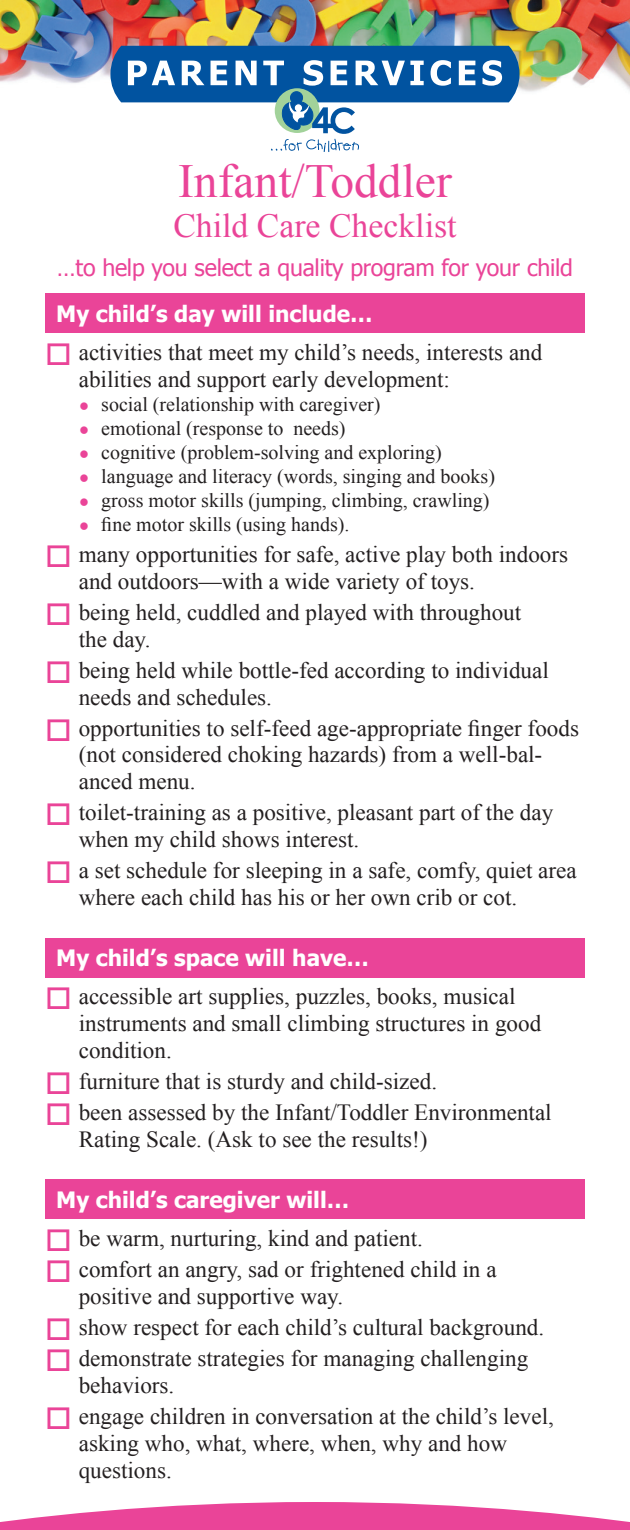
<style>
.page{position:relative;width:630px;height:1530px;background:#fff}
.page>*{position:absolute;margin:0;border:0;box-sizing:border-box;transform-origin:0 0}
.t1{font:47.5px "Times New Roman";color:#ea4498}
.t2{font:33.75px "Times New Roman";color:#ea4498}
.t3{font:23px/27px "Times New Roman";color:#231f20}
.t4{font:23px "Tahoma";letter-spacing:-.01em;color:#ea4498}
.t5{font:700 22.5px "Tahoma";color:#fff}
.t6{font:20px "Times New Roman";color:#231f20}
.s1{font-size:30px;color:#ea4498}
</style>
<div class="page">
<img style="left:0;top:0;width:630px;height:92px">
<svg style="left:110px;top:46px;width:410px;height:106px"></svg>
<div style="left:45px;top:293px;width:540px;height:40px;background:#ea4498"></div>
<div style="left:45px;top:938px;width:540px;height:40px;background:#ea4498"></div>
<div style="left:45px;top:1180px;width:540px;height:39px;background:#ea4498"></div>
<svg style="left:0;top:1502px;width:630px;height:28px"></svg>
<p class="t1" style="left:178px;top:150px;width:275px">Infant/Toddler</p>
<p class="t2" style="left:173px;top:204px;width:285px">Child Care Checklist</p>
<p class="t4" style="left:57px;top:253px;width:518px">…to help you select a quality program for your child</p>
<p class="t5" style="left:56px;top:298px;width:318px">My child’s day will include…</p>
<p class="t3" style="left:79px;top:338px;width:465px">activities that meet my child’s needs, interests and abilities and support early development:</p>
<p class="t6" style="left:79px;top:390px;width:303px"><span class="s1">•</span> social (relationship with caregiver)</p>
<p class="t6" style="left:79px;top:414px;width:268px"><span class="s1">•</span> emotional (response to needs)</p>
<p class="t6" style="left:79px;top:438px;width:365px"><span class="s1">•</span> cognitive (problem-solving and exploring)</p>
<p class="t6" style="left:79px;top:462px;width:418px"><span class="s1">•</span> language and literacy (words, singing and books)</p>
<p class="t6" style="left:79px;top:486px;width:412px"><span class="s1">•</span> gross motor skills (jumping, climbing, crawling)</p>
<p class="t6" style="left:79px;top:510px;width:272px"><span class="s1">•</span> fine motor skills (using hands).</p>
<p class="t3" style="left:79px;top:540px;width:491px">many opportunities for safe, active play both indoors and outdoors—with a wide variety of toys.</p>
<p class="t3" style="left:79px;top:598px;width:444px">being held, cuddled and played with throughout the day.</p>
<p class="t3" style="left:79px;top:656px;width:472px">being held while bottle-fed according to individual needs and schedules.</p>
<p class="t3" style="left:79px;top:714px;width:502px">opportunities to self-feed age-appropriate finger foods (not considered choking hazards) from a well-bal&shy;anced menu.</p>
<p class="t3" style="left:79px;top:799px;width:476px">toilet-training as a positive, pleasant part of the day when my child shows interest.</p>
<p class="t3" style="left:79px;top:857px;width:500px">a set schedule for sleeping in a safe, comfy, quiet area where each child has his or her own crib or cot.</p>
<p class="t5" style="left:56px;top:942px;width:314px">My child’s space will have…</p>
<p class="t3" style="left:79px;top:983px;width:464px">accessible art supplies, puzzles, books, musical instruments and small climbing structures in good condition.</p>
<p class="t3" style="left:79px;top:1068px;width:360px">furniture that is sturdy and child-sized.</p>
<p class="t3" style="left:79px;top:1099px;width:474px">been assessed by the Infant/Toddler Environmental<br>Rating Scale. (Ask to see the results!)</p>
<p class="t5" style="left:56px;top:1184px;width:295px">My child’s caregiver will…</p>
<p class="t3" style="left:79px;top:1224px;width:346px">be warm, nurturing, kind and patient.</p>
<p class="t3" style="left:79px;top:1256px;width:419px">comfort an angry, sad or frightened child in a positive and supportive way.</p>
<p class="t3" style="left:79px;top:1313px;width:467px">show respect for each child’s cultural background.</p>
<p class="t3" style="left:79px;top:1345px;width:451px">demonstrate strategies for managing challenging behaviors.</p>
<p class="t3" style="left:79px;top:1403px;width:477px">engage children in conversation at the child’s level, asking who, what, where, when, why and how questions.</p>
</div>
